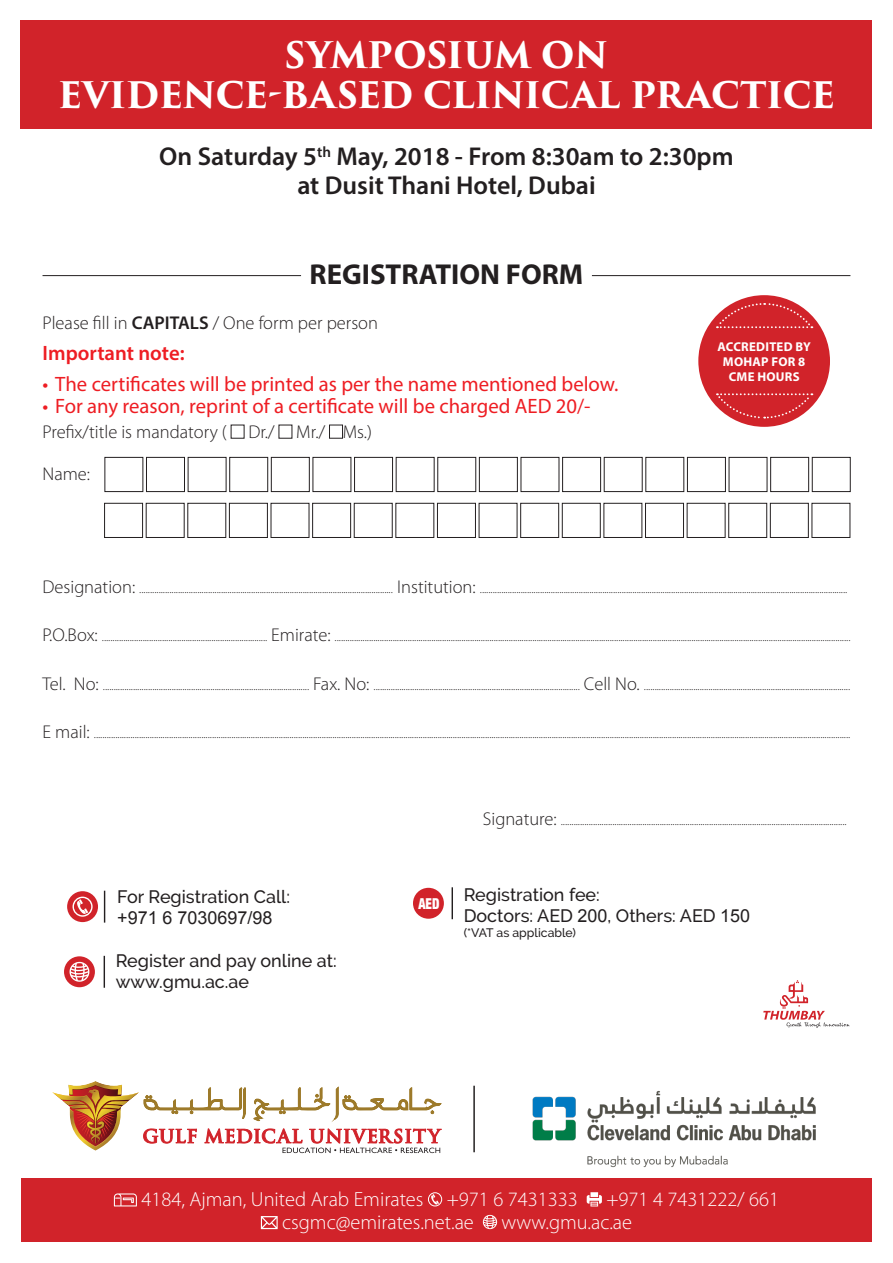
<style>
.page{position:relative;width:893px;height:1263px;background:#fff}
.page>*{position:absolute;margin:0;border:0;box-sizing:border-box;transform-origin:0 0}
.t1{font:700 35.7px "Trajan Pro 3";letter-spacing:-.02em;color:#fff}
.t2{font:700 28.95px "Myriad Pro";color:#231f20}
.t3{font:600 25.8px "Myriad Pro";color:#231f20}
.t4{font:20.85px "Myriad Pro";color:#ee1d23}
.t5{font:600 20.85px "Myriad Pro";color:#ee1d23}
.t6{font:300 20.4px "Myriad Pro";color:#fff}
.t7{font:300 18.6px "Myriad Pro";color:#231f20}
.t8{font:500 18px "Raleway";color:#231f20}
.t9{font:18px "Arial";color:#231f20}
.t10{font:900 condensed 15.15px "Helvetica Neue LT Std";color:#fff;scale:.85 1}
.t11{font:700 12.75px/15.1px "Myriad Pro";letter-spacing:.02em;color:#fff;text-align:center}
.t12{font:300 12.3px "Myriad Pro";color:#231f20}
.t13{font:500 12.3px "Raleway";color:#231f20}
.s1{font-weight:600}
.s2{font-size:18.6px}
.s3{font-family:"Arial";font-weight:400}
</style>
<div class="page">
<div style="left:329px;top:425px;width:14px;height:13px;border:1px solid #231f20"></div>
<hr style="left:592px;top:275px;width:258px;height:1px;background:#231f20">
<hr style="left:43px;top:275px;width:258px;height:1px;background:#231f20">
<div style="left:105px;top:457px;width:38px;height:35px;border:1px solid #231f20"></div>
<div style="left:104px;top:503px;width:39px;height:35px;border:1px solid #231f20"></div>
<div style="left:146px;top:457px;width:39px;height:35px;border:1px solid #231f20"></div>
<div style="left:146px;top:503px;width:38px;height:35px;border:1px solid #231f20"></div>
<div style="left:188px;top:457px;width:38px;height:35px;border:1px solid #231f20"></div>
<div style="left:188px;top:503px;width:38px;height:35px;border:1px solid #231f20"></div>
<div style="left:229px;top:457px;width:39px;height:35px;border:1px solid #231f20"></div>
<div style="left:229px;top:503px;width:39px;height:35px;border:1px solid #231f20"></div>
<div style="left:271px;top:457px;width:38px;height:35px;border:1px solid #231f20"></div>
<div style="left:271px;top:503px;width:38px;height:35px;border:1px solid #231f20"></div>
<div style="left:313px;top:457px;width:38px;height:35px;border:1px solid #231f20"></div>
<div style="left:312px;top:503px;width:39px;height:35px;border:1px solid #231f20"></div>
<div style="left:354px;top:457px;width:39px;height:35px;border:1px solid #231f20"></div>
<div style="left:354px;top:503px;width:38px;height:35px;border:1px solid #231f20"></div>
<div style="left:396px;top:457px;width:38px;height:35px;border:1px solid #231f20"></div>
<div style="left:396px;top:503px;width:38px;height:35px;border:1px solid #231f20"></div>
<div style="left:438px;top:457px;width:38px;height:35px;border:1px solid #231f20"></div>
<div style="left:437px;top:503px;width:39px;height:35px;border:1px solid #231f20"></div>
<div style="left:479px;top:457px;width:39px;height:35px;border:1px solid #231f20"></div>
<div style="left:479px;top:503px;width:38px;height:35px;border:1px solid #231f20"></div>
<div style="left:521px;top:457px;width:38px;height:35px;border:1px solid #231f20"></div>
<div style="left:520px;top:503px;width:39px;height:35px;border:1px solid #231f20"></div>
<div style="left:562px;top:457px;width:39px;height:35px;border:1px solid #231f20"></div>
<div style="left:562px;top:503px;width:38px;height:35px;border:1px solid #231f20"></div>
<div style="left:604px;top:457px;width:38px;height:35px;border:1px solid #231f20"></div>
<div style="left:604px;top:503px;width:38px;height:35px;border:1px solid #231f20"></div>
<div style="left:646px;top:457px;width:38px;height:35px;border:1px solid #231f20"></div>
<div style="left:645px;top:503px;width:39px;height:35px;border:1px solid #231f20"></div>
<div style="left:687px;top:457px;width:39px;height:35px;border:1px solid #231f20"></div>
<div style="left:687px;top:503px;width:38px;height:35px;border:1px solid #231f20"></div>
<div style="left:729px;top:457px;width:38px;height:35px;border:1px solid #231f20"></div>
<div style="left:728px;top:503px;width:39px;height:35px;border:1px solid #231f20"></div>
<div style="left:770px;top:457px;width:39px;height:35px;border:1px solid #231f20"></div>
<div style="left:770px;top:503px;width:38px;height:35px;border:1px solid #231f20"></div>
<div style="left:812px;top:457px;width:38px;height:35px;border:1px solid #231f20"></div>
<div style="left:812px;top:503px;width:38px;height:35px;border:1px solid #231f20"></div>
<div style="left:21px;top:21px;width:851px;height:108px;background:#d1232a"></div>
<svg style="left:763px;top:980px;width:87px;height:48px"></svg>
<div style="left:67px;top:891px;width:31px;height:31px;background:#d1232a;border-radius:50%"></div>
<svg style="left:73px;top:896px;width:20px;height:21px"></svg>
<hr style="left:104px;top:891px;width:1px;height:31px;background:#231f20">
<div style="left:413px;top:888px;width:31px;height:31px;background:#d1232a;border-radius:50%"></div>
<hr style="left:452px;top:887px;width:1px;height:32px;background:#231f20">
<hr style="left:104px;top:956px;width:1px;height:32px;background:#231f20">
<div style="left:64px;top:956px;width:31px;height:31px;background:#d1232a;border-radius:50%"></div>
<svg style="left:70px;top:962px;width:19px;height:20px"></svg>
<div style="left:21px;top:1178px;width:851px;height:64px;background:#d1232a"></div>
<svg style="left:114px;top:1193px;width:23px;height:13px"></svg>
<svg style="left:428px;top:1192px;width:14px;height:14px"></svg>
<svg style="left:587px;top:1192px;width:15px;height:14px"></svg>
<svg style="left:261px;top:1216px;width:17px;height:13px"></svg>
<svg style="left:483px;top:1215px;width:14px;height:14px"></svg>
<svg style="left:52px;top:1081px;width:390px;height:72px"></svg>
<img style="left:532px;top:1090px;width:284px;height:78px">
<hr style="left:473px;top:1086px;width:2px;height:66px;background:#231f20">
<div style="left:698px;top:295px;width:132px;height:132px;background:#d1232a;border-radius:50%"></div>
<svg style="left:715px;top:302px;width:97px;height:26px"></svg>
<svg style="left:717px;top:393px;width:96px;height:26px"></svg>
<p class="t1" style="left:285px;top:28px;width:325px">SYMPOSIUM ON</p>
<p class="t1" style="left:58px;top:68px;width:779px">EVIDENCE-BASED CLINICAL PRACTICE</p>
<p class="t3" style="left:159px;top:140px;width:576px">On Saturday 5<sup>th</sup> May, 2018 - From 8:30am to 2:30pm</p>
<p class="t3" style="left:297px;top:169px;width:300px">at Dusit Thani Hotel, Dubai</p>
<p class="t2" style="left:310px;top:256px;width:275px">REGISTRATION FORM</p>
<p class="t7" style="left:43px;top:312px;width:337px">Please fill in <span class="s1">CAPITALS</span> / One form per person</p>
<p class="t5" style="left:43px;top:340px;width:144px">Important note:</p>
<p class="t4" style="left:43px;top:371px;width:577px">• The certificates will be printed as per the name mentioned below.</p>
<p class="t4" style="left:43px;top:393px;width:550px">• For any reason, reprint of a certificate will be charged AED 20/-</p>
<p class="t7" style="left:43px;top:421px;width:331px">Prefix/title is mandatory ( Dr./ Mr./ Ms.)</p>
<p class="t7" style="left:43px;top:462px;width:49px">Name:</p>
<p class="t11" style="left:718px;top:338px;width:95px">ACCREDITED BY<br>MOHAP FOR 8<br>CME HOURS</p>
<p class="t12" style="left:43px;top:581px;width:806px"><span class="s2">Designation:</span> ...................................................................................................................... <span class="s2">Institution:</span> ...........................................................................................................................................................................</p>
<p class="t12" style="left:43px;top:630px;width:809px"><span class="s2">P.O.Box:</span> ............................................................................. <span class="s2">Emirate:</span> ................................................................................................................................................................................................................................................</p>
<p class="t12" style="left:43px;top:678px;width:809px"><span class="s2">Tel. No:</span> ................................................................................................ <span class="s2">Fax. No:</span> ................................................................................................ <span class="s2">Cell No.</span> ................................................................................................</p>
<p class="t12" style="left:43px;top:726px;width:809px"><span class="s2">E mail:</span> ................................................................................................................................................................................................................................................................................................................................................................</p>
<p class="t8" style="left:117px;top:886px;width:174px">For Registration Call:</p>
<p class="t9" style="left:117px;top:906px;width:157px">+971 6 7030697/98</p>
<p class="t8" style="left:116px;top:950px;width:222px">Register and pay online at:</p>
<p class="t8" style="left:116px;top:971px;width:135px">www.gmu.ac.ae</p>
<p class="t10" style="left:418px;top:894px;width:26px">AED</p>
<p class="t12" style="left:483px;top:814px;width:365px"><span class="s2">Signature:</span> .....................................................................................................................................</p>
<p class="t8" style="left:464px;top:884px;width:138px">Registration fee:</p>
<p class="t8" style="left:464px;top:905px;width:288px">Doctors: AED <span class="s3">200</span>, Others: AED <span class="s3">150</span></p>
<p class="t13" style="left:464px;top:925px;width:114px">(*VAT as applicable)</p>
<p class="t6" style="left:141px;top:1187px;width:438px">4184, Ajman, United Arab Emirates +971 6 7431333</p>
<p class="t6" style="left:606px;top:1187px;width:174px">+971 4 7431222/ 661</p>
<p class="t6" style="left:282px;top:1210px;width:193px">csgmc@emirates.net.ae</p>
<p class="t6" style="left:502px;top:1210px;width:132px">www.gmu.ac.ae</p>
</div>
